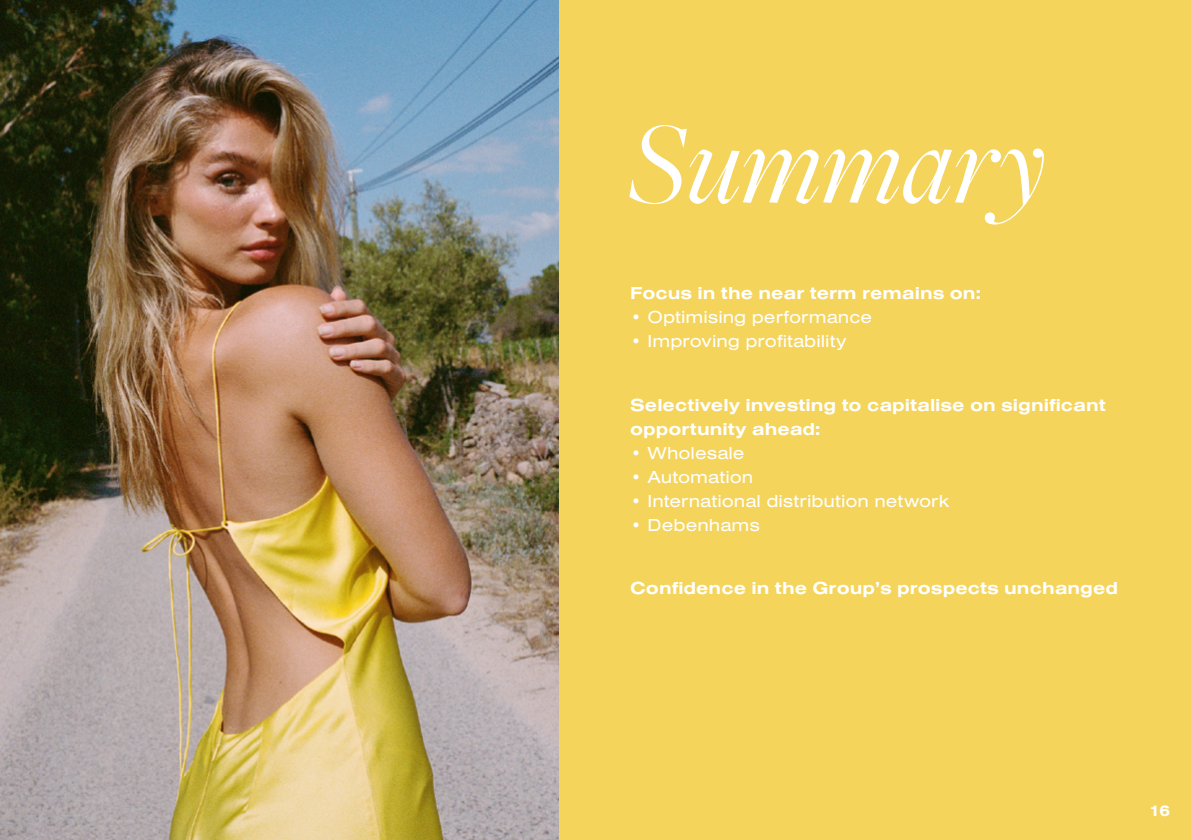
<style>
.page{position:relative;width:1191px;height:840px;background:#fff}
.page>*{position:absolute;margin:0;border:0;box-sizing:border-box;transform-origin:0 0}
.t1{font:italic 121px "Freight Big Pro";color:#fff}
.t2{font:700 18px/24px "Nimbus San Ext";color:#fff}
.t3{font:18px "Nimbus San Ext";color:#fff}
.t4{font:700 16px "Nimbus San Ext";color:#fff}
</style>
<div class="page">
<div style="left:0;top:0;width:1191px;height:839px;background:#f5d45b"></div>
<img style="left:0;top:0;width:558px;height:839px">
<h1 class="t1" style="left:628px;top:84px;width:421px">Summary</h1>
<p class="t2" style="left:630px;top:280px;width:352px">Focus in the near term remains on:</p>
<p class="t3" style="left:630px;top:305px;width:243px">• Optimising performance</p>
<p class="t3" style="left:630px;top:329px;width:218px">• Improving profitability</p>
<p class="t2" style="left:630px;top:391px;width:477px">Selectively investing to capitalise on significant opportunity ahead:</p>
<p class="t3" style="left:630px;top:440px;width:116px">• Wholesale</p>
<p class="t3" style="left:630px;top:464px;width:125px">• Automation</p>
<p class="t3" style="left:630px;top:488px;width:321px">• International distribution network</p>
<p class="t3" style="left:630px;top:512px;width:131px">• Debenhams</p>
<p class="t2" style="left:630px;top:574px;width:489px">Confidence in the Group’s prospects unchanged</p>
<p class="t4" style="left:1149px;top:799px;width:22px">16</p>
</div>
